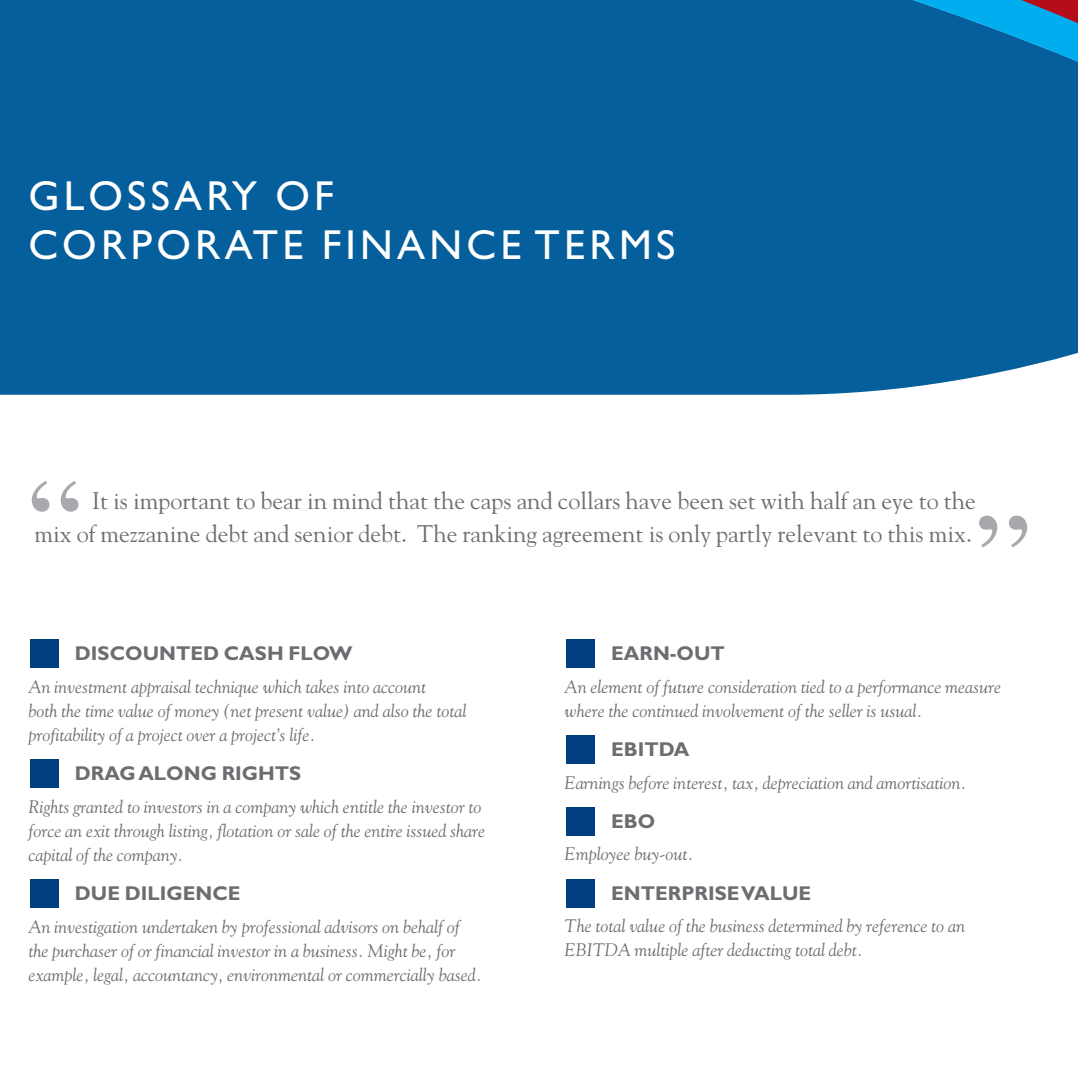
<style>
.page{position:relative;width:1078px;height:1078px;background:#fff}
.page>*{position:absolute;margin:0;border:0;box-sizing:border-box;transform-origin:0 0}
.t1{font:130px "Times";color:#a8a9ad}
.t2{font:126px "Times";color:#a8a9ad}
.t3{font:42px/48.8px "Gill Sans";letter-spacing:.1em;color:#fff}
.t4{font:24px "Goudy";color:#6c6d70}
.t5{font:700 20px "Gill Sans";color:#6c6d70}
.t6{font:italic 18px/24px "Goudy";color:#6c6d70}
</style>
<div class="page">
<div style="left:0;top:0;width:735px;height:394px;background:#055f9d"></div>
<div style="left:735px;top:0;width:157px;height:395px;background:#055f9d"></div>
<svg style="left:892px;top:0;width:185px;height:390px;background:#1069a4"></svg>
<div style="left:566px;top:879px;width:29px;height:28px;background:#013e80"></div>
<div style="left:566px;top:807px;width:29px;height:28px;background:#013e80"></div>
<div style="left:566px;top:735px;width:29px;height:28px;background:#013e80"></div>
<div style="left:566px;top:639px;width:29px;height:29px;background:#013e80"></div>
<div style="left:30px;top:879px;width:29px;height:28px;background:#013e80"></div>
<div style="left:30px;top:759px;width:29px;height:28px;background:#013e80"></div>
<div style="left:30px;top:639px;width:29px;height:29px;background:#013e80"></div>
<h3 class="t3" style="left:28px;top:175px;width:648px">GLOSSARY OF<br>CORPORATE FINANCE TERMS</h3>
<h2 class="t2" style="left:28px;top:448px;width:57px">“</h2>
<h3 class="t4" style="left:34px;top:519px;width:938px">mix of mezzanine debt and senior debt. The ranking agreement is only partly relevant to this mix.</h3>
<h1 class="t1" style="left:1030px;top:580px;width:59px;rotate:-180deg">“</h1>
<h3 class="t4" style="left:92px;top:486px;width:884px">It is important to bear in mind that the caps and collars have been set with half an eye to the</h3>
<p class="t5" style="left:75px;top:645px;width:279px">DISCOUNTED CASH FLOW</p>
<p class="t6" style="left:28px;top:674px;width:439px">An investment appraisal technique which takes into account<br>both the time value of money (net present value) and also the total profitability of a project over a project’s life.</p>
<p class="t5" style="left:75px;top:765px;width:228px">DRAG ALONG RIGHTS</p>
<p class="t6" style="left:28px;top:794px;width:458px">Rights granted to investors in a company which entitle the investor to force an exit through listing, flotation or sale of the entire issued share capital of the company.</p>
<p class="t5" style="left:75px;top:885px;width:167px">DUE DILIGENCE</p>
<p class="t6" style="left:28px;top:914px;width:454px">An investigation undertaken by professional advisors on behalf of the purchaser of or financial investor in a business. Might be, for example, legal, accountancy, environmental or commercially based.</p>
<p class="t5" style="left:611px;top:645px;width:115px">EARN-OUT</p>
<p class="t6" style="left:564px;top:674px;width:438px">An element of future consideration tied to a performance measure where the continued involvement of the seller is usual.</p>
<p class="t5" style="left:611px;top:741px;width:80px">EBITDA</p>
<p class="t6" style="left:564px;top:770px;width:403px">Earnings before interest, tax, depreciation and amortisation.</p>
<p class="t5" style="left:611px;top:813px;width:46px">EBO</p>
<p class="t6" style="left:564px;top:842px;width:130px">Employee buy-out.</p>
<p class="t5" style="left:611px;top:885px;width:201px">ENTERPRISEVALUE</p>
<p class="t6" style="left:564px;top:913px;width:402px">The total value of the business determined by reference to an<br>EBITDA multiple after deducting total debt.</p>
</div>
